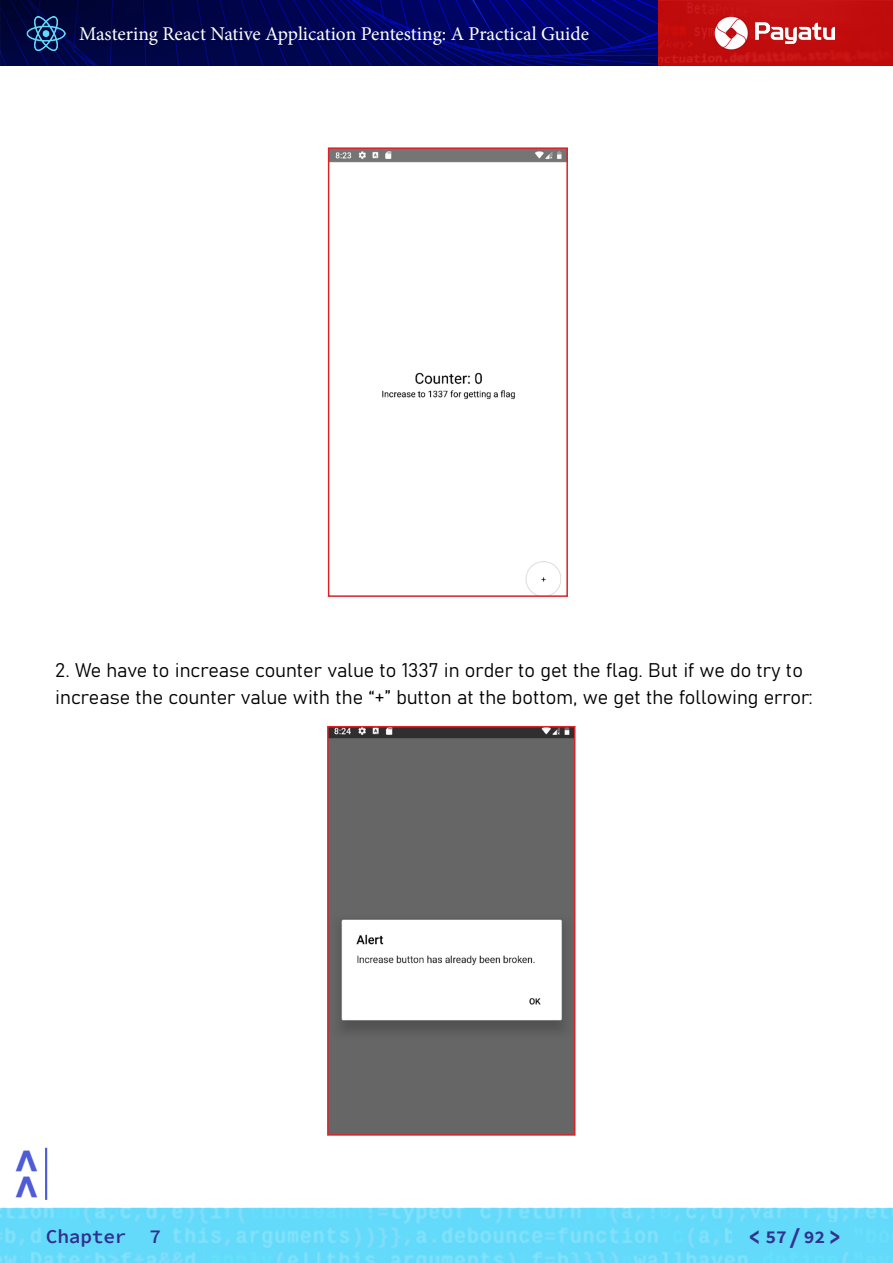
<style>
.page{position:relative;width:893px;height:1263px;background:#fff}
.page>*{position:absolute;margin:0;border:0;box-sizing:border-box;transform-origin:0 0}
.t1{font:700 43.5px "Montserrat";color:#4f5cd6}
.t2{font:700 22.5px "Source Code Pro";color:#31338f}
.Body{font:19.5px/27px "Bahnschrift";color:#000}
.t3{font:19.5px "Minion Pro";color:#fff}
.t4{font:600 19.5px "Source Code Pro";letter-spacing:-.01em;color:#322f90}
.t5{font:700 18px "Source Code Pro";color:#31338f}
</style>
<div class="page">
<img style="left:0;top:0;width:657px;height:66px">
<hr style="left:45px;top:1148px;width:2px;height:52px;background:#4f5cd6">
<img style="left:26px;top:16px;width:40px;height:35px">
<div style="left:658px;top:1px;width:234px;height:64px;background:#c00c0c"></div>
<img style="left:714px;top:16px;width:120px;height:34px">
<img style="left:0;top:1208px;width:893px;height:55px">
<div style="left:48px;top:1225px;width:125px;height:27px;background:#64dafa"></div>
<div style="left:732px;top:1222px;width:120px;height:30px;background:#64dafa"></div>
<img style="left:331px;top:150px;width:234px;height:444px">
<div style="left:328px;top:147px;width:240px;height:450px;border:2px solid #da2228"></div>
<img style="left:330px;top:729px;width:242px;height:404px">
<div style="left:327px;top:726px;width:248px;height:410px;border:2px solid #da2228"></div>
<p class="t3" style="left:79px;top:21px;width:511px">Mastering React Native Application Pentesting: A Practical Guide</p>
<p class="Body" style="left:55px;top:655px;width:759px">2. We have to increase counter value to 1337 in order to get the flag. But if we do try to increase the counter value with the “+” button at the bottom, we get the following error:</p>
<h1 class="t1" style="left:-5px;top:1200px;width:54px;rotate:-90deg">&gt;&gt;</h1>
<p class="t4" style="left:46px;top:1224px;width:117px">Chapter 7</p>
<p class="t2" style="left:747px;top:1222px;width:96px">&lt; / &gt;</p>
<p class="t5" style="left:765px;top:1225px;width:61px">57 92</p>
</div>
